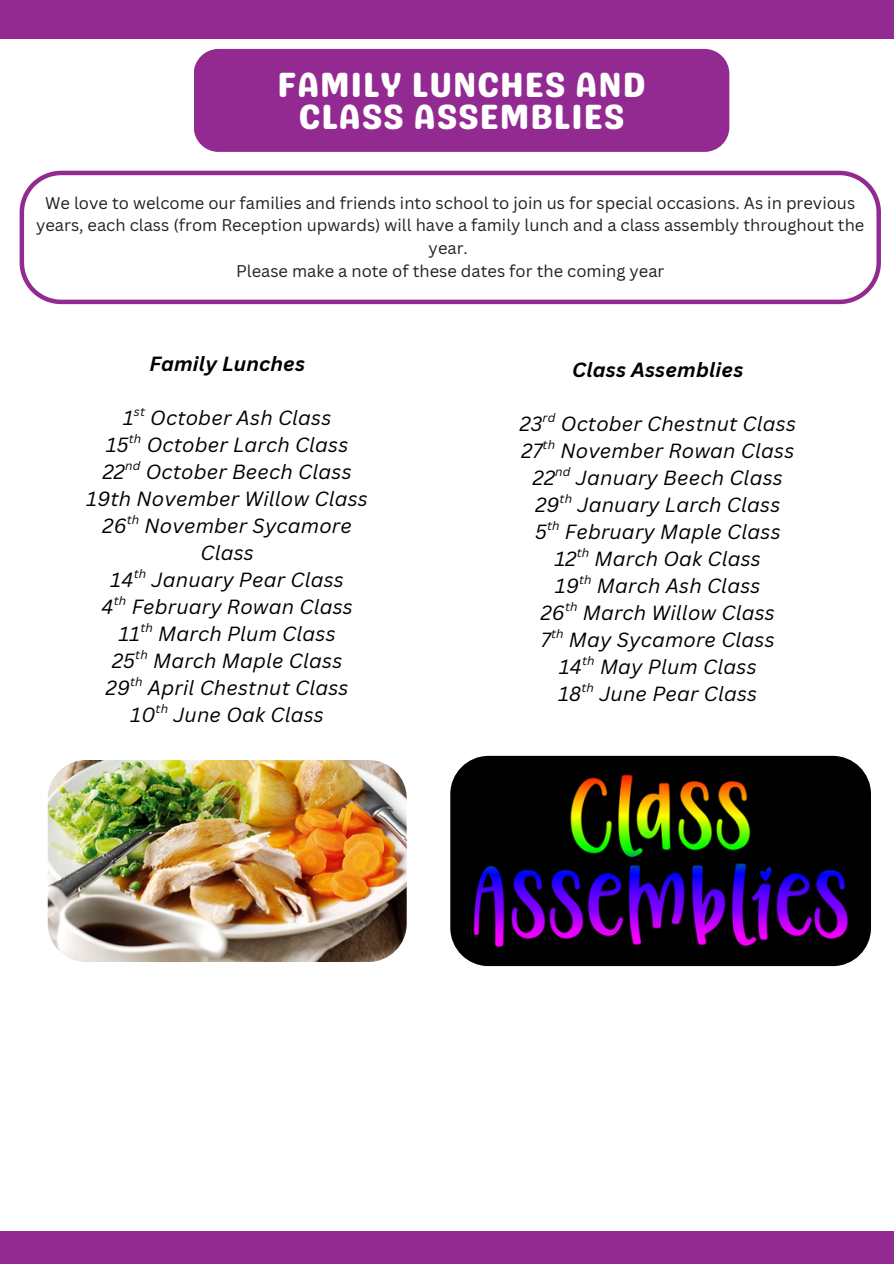
<style>
.page{position:relative;width:894px;height:1264px;background:#fff}
.page>*{position:absolute;margin:0;border:0;box-sizing:border-box;transform-origin:0 0}
.t1{font:34.95px/31.5px "Genty Sans";letter-spacing:.01em;color:#fff;text-align:center}
.t2{font:italic 19.95px/27px "Canva Sans";letter-spacing:.01em;color:#000;text-align:center}
.t3{font:italic 700 19.95px "Canva Sans";letter-spacing:.01em;color:#000}
.t4{font:16.5px/22.5px "Canva Sans";color:#21211f;text-align:center}
.t5{font:italic 12px "Canva Sans";letter-spacing:.015em;color:#000}
</style>
<div class="page">
<div style="left:0;top:1230px;width:893px;height:33px;background:#932a91"></div>
<div style="left:0;top:0;width:893px;height:38px;background:#932a91"></div>
<div style="left:194px;top:49px;width:535px;height:102px;background:#932a91;border-radius:25px"></div>
<svg style="left:20px;top:171px;width:860px;height:133px"></svg>
<img style="left:48px;top:760px;width:358px;height:201px;border-radius:38px">
<img style="left:450px;top:755px;width:420px;height:211px;border-radius:38px">
<h1 class="t1" style="left:277px;top:69px;width:370px">FAMILY LUNCHES AND<br>CLASS ASSEMBLIES</h1>
<p class="t4" style="left:36px;top:191px;width:829px">We love to welcome our families and friends into school to join us for special occasions. As in previous years, each class (from Reception upwards) will have a family lunch and a class assembly throughout the year.<br>Please make a note of these dates for the coming year</p>
<p class="t3" style="left:149px;top:349px;width:157px">Family Lunches</p>
<p class="t2" style="left:123px;top:403px;width:210px">1 October Ash Class</p>
<p class="t5" style="left:134px;top:403px;width:13px">st</p>
<p class="t2" style="left:106px;top:430px;width:244px">15 October Larch Class</p>
<p class="t5" style="left:129px;top:430px;width:14px">th</p>
<p class="t2" style="left:103px;top:457px;width:250px">22 October Beech Class</p>
<p class="t5" style="left:125px;top:457px;width:17px">nd</p>
<p class="t2" style="left:87px;top:484px;width:283px">19th November Willow Class<br>26 November Sycamore<br>Class</p>
<p class="t5" style="left:127px;top:511px;width:14px">th</p>
<p class="t5" style="left:134px;top:565px;width:14px">th</p>
<p class="t2" style="left:101px;top:592px;width:253px">4 February Rowan Class</p>
<p class="t2" style="left:110px;top:565px;width:235px">14 January Pear Class</p>
<p class="t5" style="left:114px;top:592px;width:14px">th</p>
<p class="t2" style="left:119px;top:619px;width:218px">11 March Plum Class</p>
<p class="t5" style="left:140px;top:619px;width:14px">th</p>
<p class="t2" style="left:112px;top:646px;width:232px">25 March Maple Class</p>
<p class="t5" style="left:135px;top:646px;width:14px">th</p>
<p class="t2" style="left:106px;top:673px;width:244px">29 April Chestnut Class</p>
<p class="t5" style="left:130px;top:673px;width:14px">th</p>
<p class="t2" style="left:130px;top:700px;width:195px">10 June Oak Class</p>
<p class="t5" style="left:155px;top:700px;width:14px">th</p>
<p class="t3" style="left:572px;top:356px;width:172px">Class Assemblies</p>
<p class="t2" style="left:519px;top:410px;width:278px">23 October Chestnut Class</p>
<p class="t5" style="left:542px;top:409px;width:14px">rd</p>
<p class="t2" style="left:521px;top:437px;width:274px">27 November Rowan Class</p>
<p class="t5" style="left:542px;top:436px;width:14px">th</p>
<p class="t2" style="left:532px;top:464px;width:251px">22 January Beech Class</p>
<p class="t5" style="left:555px;top:463px;width:17px">nd</p>
<p class="t2" style="left:535px;top:491px;width:246px">29 January Larch Class</p>
<p class="t5" style="left:559px;top:490px;width:14px">th</p>
<p class="t2" style="left:535px;top:518px;width:247px">5 February Maple Class</p>
<p class="t5" style="left:547px;top:517px;width:14px">th</p>
<p class="t2" style="left:554px;top:545px;width:207px">12 March Oak Class</p>
<p class="t5" style="left:576px;top:544px;width:14px">th</p>
<p class="t2" style="left:555px;top:572px;width:207px">19 March Ash Class</p>
<p class="t5" style="left:579px;top:571px;width:14px">th</p>
<p class="t2" style="left:540px;top:599px;width:235px">26 March Willow Class</p>
<p class="t5" style="left:565px;top:598px;width:14px">th</p>
<p class="t2" style="left:541px;top:626px;width:235px">7 May Sycamore Class</p>
<p class="t5" style="left:551px;top:625px;width:14px">th</p>
<p class="t2" style="left:559px;top:653px;width:199px">14 May Plum Class</p>
<p class="t5" style="left:582px;top:652px;width:14px">th</p>
<p class="t2" style="left:558px;top:680px;width:200px">18 June Pear Class</p>
<p class="t5" style="left:581px;top:679px;width:14px">th</p>
</div>
